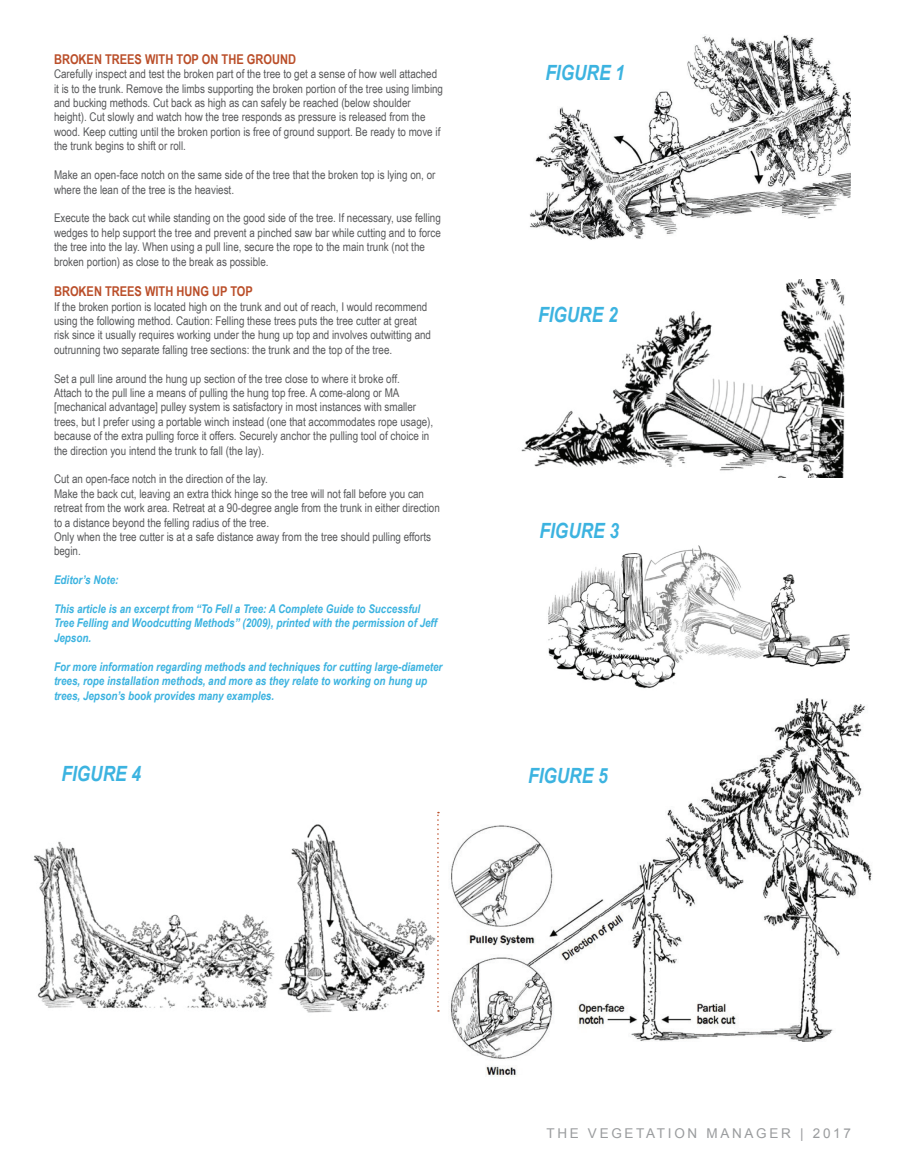
<style>
.page{position:relative;width:905px;height:1175px;background:#fff}
.page>*{position:absolute;margin:0;border:0;box-sizing:border-box;transform-origin:0 0}
.t1{font:italic 700 21px "Arial Narrow";color:#3cb3e0}
.t2{font:700 13.5px "Arial Narrow";color:#ba4e29}
.t3{font:13.5px "Arial";letter-spacing:.2em;color:#9a9c9e}
.t4{font:12px/14.4px "Arial Narrow";color:#57585a}
.t5{font:italic 700 12px/14.4px "Arial Narrow";color:#3cb3e0}
</style>
<div class="page">
<img style="left:529px;top:35px;width:321px;height:205px">
<img style="left:521px;top:279px;width:324px;height:198px">
<img style="left:439px;top:698px;width:433px;height:378px">
<img style="left:548px;top:545px;width:301px;height:144px">
<img style="left:33px;top:824px;width:403px;height:189px">
<svg style="left:437px;top:811px;width:2px;height:200px"></svg>
<p class="t2" style="left:54px;top:49px;width:243px">BROKEN TREES WITH TOP ON THE GROUND</p>
<p class="t4" style="left:54px;top:66px;width:390px">Carefully inspect and test the broken part of the tree to get a sense of how well attached it is to the trunk. Remove the limbs supporting the broken portion of the tree using limbing and bucking methods. Cut back as high as can safely be reached (below shoulder height). Cut slowly and watch how the tree responds as pressure is released from the wood. Keep cutting until the broken portion is free of ground support. Be ready to move if the trunk begins to shift or roll.</p>
<p class="t4" style="left:54px;top:167px;width:383px">Make an open-face notch on the same side of the tree that the broken top is lying on, or where the lean of the tree is the heaviest.</p>
<p class="t4" style="left:54px;top:210px;width:388px">Execute the back cut while standing on the good side of the tree. If necessary, use felling wedges to help support the tree and prevent a pinched saw bar while cutting and to force the tree into the lay. When using a pull line, secure the rope to the main trunk (not the broken portion) as close to the break as possible.</p>
<p class="t2" style="left:54px;top:281px;width:200px">BROKEN TREES WITH HUNG UP TOP</p>
<p class="t4" style="left:54px;top:299px;width:378px">If the broken portion is located high on the trunk and out of reach, I would recommend using the following method. Caution: Felling these trees puts the tree cutter at great risk since it usually requires working under the hung up top and involves outwitting and outrunning two separate falling tree sections: the trunk and the top of the tree.</p>
<p class="t4" style="left:54px;top:371px;width:381px">Set a pull line around the hung up section of the tree close to where it broke off.<br>Attach to the pull line a means of pulling the hung top free. A come-along or MA [mechanical advantage] pulley system is satisfactory in most instances with smaller trees, but I prefer using a portable winch instead (one that accommodates rope usage), because of the extra pulling force it offers. Securely anchor the pulling tool of choice in the direction you intend the trunk to fall (the lay).</p>
<p class="t4" style="left:54px;top:471px;width:387px">Cut an open-face notch in the direction of the lay.<br>Make the back cut, leaving an extra thick hinge so the tree will not fall before you can retreat from the work area. Retreat at a 90-degree angle from the trunk in either direction to a distance beyond the felling radius of the tree.<br>Only when the tree cutter is at a safe distance away from the tree should pulling efforts begin.</p>
<p class="t5" style="left:54px;top:572px;width:66px">Editor’s Note:</p>
<p class="t5" style="left:54px;top:601px;width:384px">This article is an excerpt from “To Fell a Tree: A Complete Guide to Successful<br>Tree Felling and Woodcutting Methods” (2009), printed with the permission of Jeff<br>Jepson.</p>
<p class="t5" style="left:54px;top:658px;width:390px">For more information regarding methods and techniques for cutting large-diameter trees, rope installation methods, and more as they relate to working on hung up trees, Jepson’s book provides many examples.</p>
<h1 class="t1" style="left:62px;top:758px;width:81px">FIGURE 4</h1>
<h1 class="t1" style="left:545px;top:57px;width:81px">FIGURE 1</h1>
<h1 class="t1" style="left:538px;top:299px;width:81px">FIGURE 2</h1>
<h1 class="t1" style="left:539px;top:515px;width:81px">FIGURE 3</h1>
<h1 class="t1" style="left:528px;top:759px;width:81px">FIGURE 5</h1>
<p class="t3" style="left:546px;top:1124px;width:306px">THE VEGETATION MANAGER | 2017</p>
</div>
